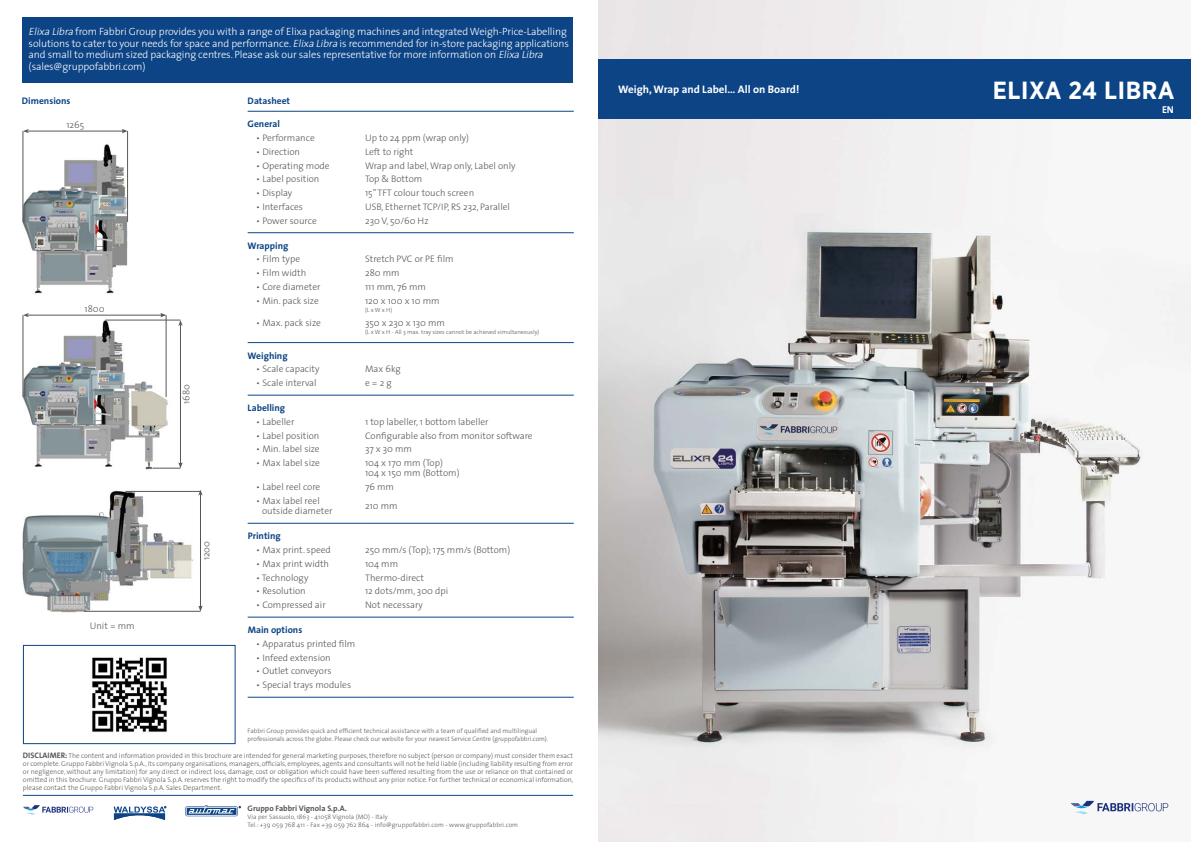
<style>
.page{position:relative;width:1191px;height:842px;background:#fff}
.page>*{position:absolute;margin:0;border:0;box-sizing:border-box;transform-origin:0 0}
.t1{font:700 24.8px "Gotham Narrow";letter-spacing:.025em;color:#fff}
.t2{font:700 11px "The Sans";color:#fff}
.t3{font:300 10.5px/11.5px "The Sans";letter-spacing:-.01em;color:#fff}
.t4{font:700 10px "The Sans";color:#fff}
.t5{font:300 9.5px/10px "The Sans";color:#575756}
.t6{font:700 9.5px "The Sans";color:#0d4486}
.t7{font:700 8px "The Sans";color:#575756}
.t8{font:300 7px/8px "The Sans";color:#575756;text-align:justify}
.t9{font:300 6.5px/8px "The Sans";color:#575756}
.t10{font:300 6px "The Sans";color:#575756}
.s1{font-style:italic}
.s2{font-weight:700;font-size:8px}
</style>
<div class="page">
<img style="left:598px;top:0;width:593px;height:842px">
<div style="left:598px;top:60px;width:593px;height:59px;background:#0d4486"></div>
<hr style="left:23px;top:795px;width:550px;height:1px;background:#0d4486">
<div style="left:23px;top:645px;width:213px;height:99px;border:1px solid #0d4486"></div>
<img style="left:22px;top:490px;width:176px;height:123px">
<img style="left:22px;top:314px;width:158px;height:156px">
<img style="left:23px;top:144px;width:104px;height:150px">
<hr style="left:23px;top:131px;width:1px;height:91px;background:#575756">
<hr style="left:127px;top:131px;width:1px;height:91px;background:#575756">
<hr style="left:125px;top:491px;width:75px;height:1px;background:#575756">
<hr style="left:84px;top:611px;width:116px;height:1px;background:#575756">
<hr style="left:200px;top:494px;width:1px;height:113px;background:#575756">
<svg style="left:198px;top:490px;width:5px;height:6px"></svg>
<svg style="left:198px;top:605px;width:5px;height:6px"></svg>
<hr style="left:27px;top:131px;width:96px;height:1px;background:#575756">
<svg style="left:23px;top:129px;width:6px;height:4px"></svg>
<svg style="left:122px;top:129px;width:6px;height:4px"></svg>
<hr style="left:23px;top:315px;width:1px;height:82px;background:#575756">
<hr style="left:166px;top:315px;width:1px;height:82px;background:#575756">
<hr style="left:27px;top:315px;width:135px;height:1px;background:#575756">
<svg style="left:23px;top:313px;width:6px;height:4px"></svg>
<svg style="left:160px;top:313px;width:6px;height:4px"></svg>
<hr style="left:105px;top:320px;width:75px;height:1px;background:#575756">
<hr style="left:180px;top:324px;width:1px;height:140px;background:#575756">
<svg style="left:178px;top:320px;width:5px;height:6px"></svg>
<svg style="left:153px;top:462px;width:30px;height:7px"></svg>
<svg style="left:114px;top:806px;width:52px;height:14px"></svg>
<svg style="left:185px;top:805px;width:56px;height:11px"></svg>
<img style="left:92px;top:657px;width:75px;height:75px">
<svg style="left:1070px;top:801px;width:98px;height:13px"></svg>
<svg style="left:23px;top:805px;width:70px;height:10px"></svg>
<div style="left:23px;top:17px;width:550px;height:65px;background:#0d4486"></div>
<hr style="left:248px;top:111px;width:113px;height:1px;background:#0d4486">
<hr style="left:361px;top:111px;width:213px;height:1px;background:#0d4486">
<hr style="left:248px;top:232px;width:113px;height:1px;background:#0d4486">
<hr style="left:361px;top:232px;width:213px;height:1px;background:#0d4486">
<hr style="left:248px;top:342px;width:113px;height:1px;background:#0d4486">
<hr style="left:361px;top:342px;width:213px;height:1px;background:#0d4486">
<hr style="left:248px;top:395px;width:113px;height:1px;background:#0d4486">
<hr style="left:361px;top:395px;width:213px;height:1px;background:#0d4486">
<hr style="left:248px;top:523px;width:113px;height:1px;background:#0d4486">
<hr style="left:361px;top:523px;width:213px;height:1px;background:#0d4486">
<hr style="left:248px;top:617px;width:113px;height:1px;background:#0d4486">
<hr style="left:361px;top:617px;width:213px;height:1px;background:#0d4486">
<hr style="left:248px;top:697px;width:113px;height:1px;background:#0d4486">
<hr style="left:361px;top:697px;width:213px;height:1px;background:#0d4486">
<p class="t3" style="left:29px;top:26px;width:542px"><span class="s1">ElixaLibra</span>from Fabbri Group provides you with a range of Elixa packaging machines and integrated Weigh-Price-Labelling solutions to cater to your needs for space and performance. <span class="s1">ElixaLibra</span>is recommended for in-store packaging applications and small to medium sized packaging centres. Please ask our sales representative for more information on <span class="s1">ElixaLibra </span>(sales@gruppofabbri.com)</p>
<p class="t6" style="left:22px;top:92px;width:50px">Dimensions</p>
<p class="t6" style="left:248px;top:92px;width:44px">Datasheet</p>
<p class="t6" style="left:248px;top:116px;width:34px">General</p>
<p class="t5" style="left:256px;top:133px;width:60px">• Performance</p>
<p class="t5" style="left:365px;top:133px;width:105px">Up to 24 ppm (wrap only)</p>
<p class="t5" style="left:256px;top:146px;width:45px">• Direction</p>
<p class="t5" style="left:365px;top:146px;width:50px">Left to right</p>
<p class="t5" style="left:256px;top:160px;width:75px">• Operating mode</p>
<p class="t5" style="left:365px;top:160px;width:152px">Wrap and label, Wrap only, Label only</p>
<p class="t5" style="left:256px;top:174px;width:65px">• Label position</p>
<p class="t5" style="left:365px;top:174px;width:59px">Top &amp; Bottom</p>
<p class="t5" style="left:256px;top:188px;width:38px">• Display</p>
<p class="t5" style="left:365px;top:188px;width:111px">15” TFT colour touch screen</p>
<p class="t5" style="left:256px;top:201px;width:48px">• Interfaces</p>
<p class="t5" style="left:365px;top:201px;width:146px">USB, Ethernet TCP/IP, RS 232, Parallel</p>
<p class="t5" style="left:256px;top:215px;width:62px">• Power source</p>
<p class="t5" style="left:365px;top:215px;width:65px">230 V, 50/60 Hz</p>
<p class="t6" style="left:248px;top:237px;width:42px">Wrapping</p>
<p class="t5" style="left:256px;top:254px;width:45px">• Film type</p>
<p class="t5" style="left:365px;top:254px;width:90px">Stretch PVC or PE film</p>
<p class="t5" style="left:256px;top:268px;width:52px">• Film width</p>
<p class="t5" style="left:365px;top:268px;width:36px">280 mm</p>
<p class="t5" style="left:256px;top:281px;width:66px">• Core diameter</p>
<p class="t5" style="left:365px;top:281px;width:62px">111 mm, 76 mm</p>
<p class="t5" style="left:256px;top:295px;width:64px">• Min. pack size</p>
<p class="t5" style="left:365px;top:295px;width:76px">120 x 100 x 10 mm</p>
<p class="t10" style="left:365px;top:305px;width:29px">(L x W x H)</p>
<p class="t5" style="left:256px;top:317px;width:66px">• Max. pack size</p>
<p class="t5" style="left:365px;top:317px;width:81px">350 x 230 x 130 mm</p>
<p class="t10" style="left:365px;top:326px;width:176px">(L x W x H - All 3 max. tray sizes cannot be achieved simultaneously)</p>
<p class="t6" style="left:248px;top:347px;width:41px">Weighing</p>
<p class="t5" style="left:256px;top:364px;width:65px">• Scale capacity</p>
<p class="t5" style="left:365px;top:364px;width:37px">Max 6kg</p>
<p class="t5" style="left:256px;top:378px;width:62px">• Scale interval</p>
<p class="t5" style="left:365px;top:378px;width:28px">e = 2 g</p>
<p class="t6" style="left:248px;top:400px;width:39px">Labelling</p>
<p class="t5" style="left:256px;top:416px;width:40px">• Labeller</p>
<p class="t5" style="left:365px;top:416px;width:125px">1 top labeller, 1 bottom labeller</p>
<p class="t5" style="left:256px;top:430px;width:65px">• Label position</p>
<p class="t5" style="left:365px;top:430px;width:169px">Configurable also from monitor software</p>
<p class="t5" style="left:256px;top:444px;width:65px">• Min. label size</p>
<p class="t5" style="left:365px;top:444px;width:48px">37 x 30 mm</p>
<p class="t5" style="left:256px;top:458px;width:65px">• Max label size</p>
<p class="t5" style="left:365px;top:458px;width:96px">104 x 170 mm (Top)<br>104 x 150 mm (Bottom)</p>
<p class="t5" style="left:256px;top:481px;width:66px">• Label reel core</p>
<p class="t5" style="left:365px;top:481px;width:30px">76 mm</p>
<p class="t5" style="left:262px;top:495px;width:72px;line-height:10.5px;text-indent:-6px">• Max label reel outside diameter</p>
<p class="t5" style="left:365px;top:500px;width:34px">210 mm</p>
<p class="t6" style="left:248px;top:528px;width:35px">Printing</p>
<p class="t5" style="left:256px;top:544px;width:76px">• Max print. speed</p>
<p class="t5" style="left:365px;top:544px;width:147px">250 mm/s (Top); 175 mm/s (Bottom)</p>
<p class="t5" style="left:256px;top:558px;width:74px">• Max print width</p>
<p class="t5" style="left:365px;top:558px;width:35px">104 mm</p>
<p class="t5" style="left:256px;top:572px;width:54px">• Technology</p>
<p class="t5" style="left:365px;top:572px;width:60px">Thermo-direct</p>
<p class="t5" style="left:256px;top:586px;width:51px">• Resolution</p>
<p class="t5" style="left:365px;top:586px;width:85px">12 dots/mm, 300 dpi</p>
<p class="t5" style="left:256px;top:599px;width:71px">• Compressed air</p>
<p class="t5" style="left:365px;top:599px;width:59px">Not necessary</p>
<p class="t6" style="left:248px;top:622px;width:56px">Main options</p>
<p class="t5" style="left:256px;top:638px;width:101px">• Apparatus printed film</p>
<p class="t5" style="left:256px;top:652px;width:76px">• Infeed extension</p>
<p class="t5" style="left:256px;top:666px;width:77px">• Outlet conveyors</p>
<p class="t5" style="left:256px;top:680px;width:96px">• Special trays modules</p>
<p class="t5" style="left:66px;top:120px;width:19px">1265</p>
<p class="t5" style="left:85px;top:304px;width:22px">1800</p>
<p class="t5" style="left:181px;top:404px;width:21px;rotate:-90deg">1680</p>
<p class="t5" style="left:201px;top:560px;width:21px;rotate:-90deg">1200</p>
<p class="t5" style="left:90px;top:620px;width:46px">Unit = mm</p>
<p class="t9" style="left:248px;top:726px;width:302px">Fabbri Group provides quick and efficient technical assistance with a team of qualified and multilingual professionals across the globe. Please check our website for your nearest Service Centre (gruppofabbri.com).</p>
<p class="t8" style="left:23px;top:751px;width:552px"><span class="s2">DISCLAIMER:</span> The content and information provided in this brochure are intended for general marketing purposes, therefore no subject (person or company) must consider them exact or complete. Gruppo Fabbri Vignola S.p.A., its company organisations, managers, officials, employees, agents and consultants will not be held liable (including liability resulting from error or negligence, without any limitation) for any direct or indirect loss, damage, cost or obligation which could have been suffered resulting from the use or reliance on that contained or omitted in this brochure. Gruppo Fabbri Vignola S.p.A. reserves the right to modify the specifics of its products without any prior notice. For further technical or economical information, please contact the Gruppo Fabbri Vignola S.p.A. Sales Department.</p>
<p class="t7" style="left:248px;top:801px;width:101px">Gruppo Fabbri Vignola S.p.A.</p>
<p class="t9" style="left:248px;top:812px;width:272px">Via per Sassuolo, 1863 - 41058 Vignola (MO) - Italy<br>Tel.: +39 059 768 411 - Fax +39 059 762 864 - info@gruppofabbri.com - www.gruppofabbri.com</p>
<p class="t2" style="left:618px;top:80px;width:183px">Weigh, Wrap and Label… All on Board!</p>
<h1 class="t1" style="left:992px;top:75px;width:183px">ELIXA 24 LIBRA</h1>
<p class="t4" style="left:1162px;top:102px;width:13px">EN</p>
</div>
